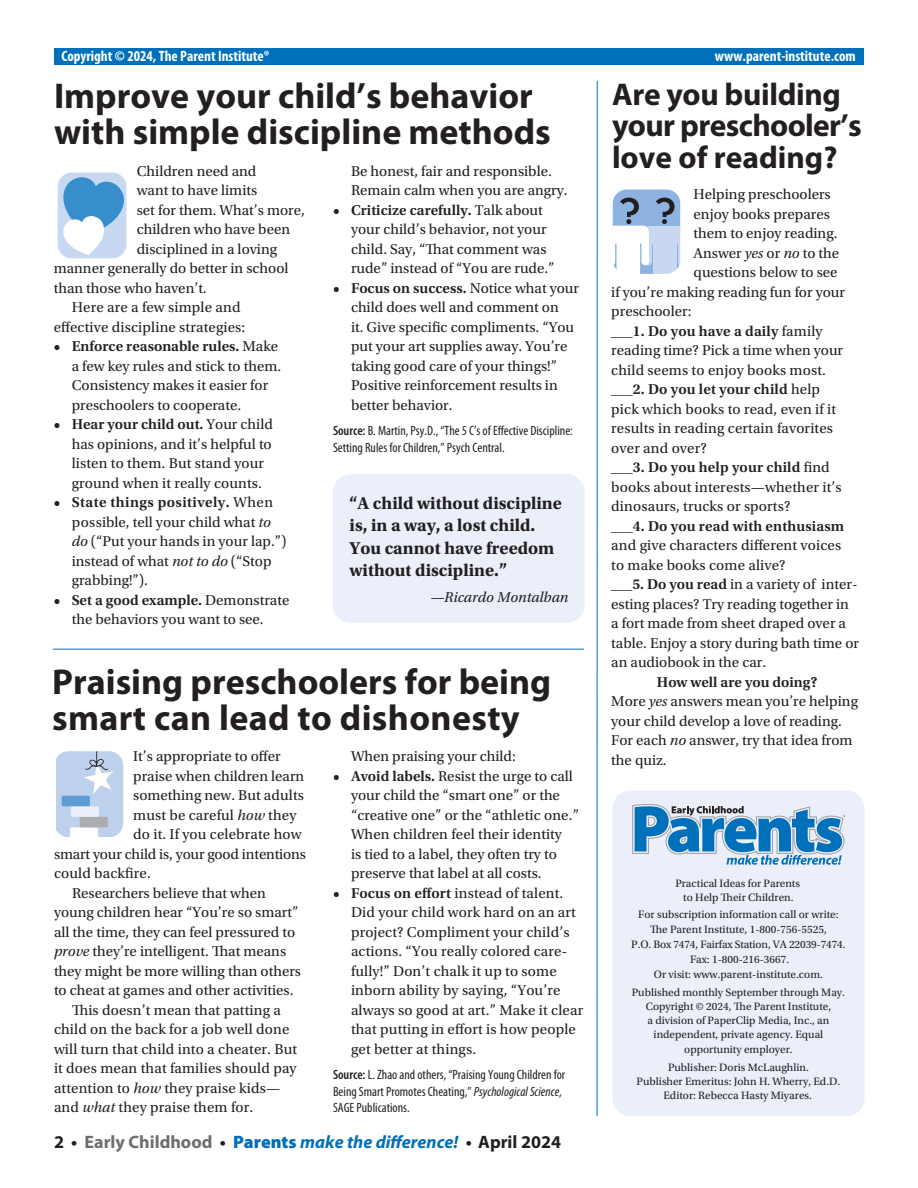
<style>
.page{position:relative;width:918px;height:1188px;background:#fff}
.page>*{position:absolute;margin:0;border:0;box-sizing:border-box;transform-origin:0 0}
.t1{font:700 36px/36px "Myriad Pro";color:#231f20}
.t2{font:700 31.5px/31.5px "Myriad Pro";letter-spacing:-.01em;color:#231f20}
.t3{font:700 18px/22.5px "Utopia Std";color:#231f20}
.t4{font:italic 700 18px "Myriad Pro";color:#0070ba}
.t5{font:15px/19.5px "Utopia Std";color:#231f20}
.t6{font:600 15px "Utopia Std";letter-spacing:.01em;color:#231f20}
.t7{font:700 condensed 15px "Myriad Pro";color:#fff}
.t8{font:italic 15px "Utopia Std";color:#231f20}
.t9{font:condensed 13.5px/16.5px "Myriad Pro";color:#231f20}
.t10{font:11.25px/14.1px "Utopia Std";color:#231f20;text-align:center}
.s1{font-weight:600}
.s2{font-style:italic}
.s3{font-weight:400}
.s4{font-style:normal;color:#231f20}
.s5{font-style:normal;color:#6c6d70}
.s6{font-weight:900;font-style:normal}
</style>
<div class="page">
<div style="left:612px;top:791px;width:252px;height:325px;background:#eaeff9;border-radius:18px"></div>
<svg style="left:632px;top:804px;width:213px;height:61px"></svg>
<div style="left:54px;top:49px;width:810px;height:16px;background:#0070ba"></div>
<hr style="left:53px;top:649px;width:531px;height:1px;background:#0070ba">
<hr style="left:597px;top:81px;width:1px;height:1035px;background:#0070ba">
<svg style="left:612px;top:189px;width:69px;height:85px"></svg>
<div style="left:333px;top:474px;width:252px;height:149px;background:#eaeff9;border-radius:18px"></div>
<svg style="left:57px;top:172px;width:70px;height:86px"></svg>
<svg style="left:56px;top:751px;width:68px;height:86px;background:#c0d2e9"></svg>
<p class="t7" style="left:62px;top:46px;width:210px">Copyright © 2024, The Parent Institute®</p>
<p class="t7" style="left:715px;top:46px;width:142px">www.parent-institute.com</p>
<h1 class="t1" style="left:54px;top:77px;width:498px">Improve your child’s behavior with simple discipline methods</h1>
<h2 class="t2" style="left:612px;top:77px;width:251px">Are you building your preschooler’s love of reading?</h2>
<p class="t5" style="left:137px;top:161px;width:121px">Children need and</p>
<p class="t5" style="left:137px;top:181px;width:122px">want to have limits</p>
<p class="t5" style="left:137px;top:200px;width:170px">set for them. What’s more,</p>
<p class="t5" style="left:137px;top:220px;width:155px">children who have been</p>
<p class="t5" style="left:137px;top:239px;width:142px">disciplined in a loving</p>
<p class="t5" style="left:54px;top:259px;width:236px">manner generally do better in school</p>
<p class="t5" style="left:54px;top:278px;width:155px">than those who haven’t.</p>
<p class="t5" style="left:72px;top:298px;width:170px">Here are a few simple and</p>
<p class="t5" style="left:54px;top:317px;width:193px">effective discipline strategies:</p>
<p class="t5" style="left:72px;top:337px;width:211px;text-indent:-18px"><span class="s1">• Enforce reasonable rules.</span> Make a few key rules and stick to them.<br>Consistency makes it easier for preschoolers to cooperate.</p>
<p class="t5" style="left:72px;top:415px;width:203px;text-indent:-18px"><span class="s1">• Hear your child out.</span> Your child has opinions, and it’s helpful to listen to them. But stand your ground when it really counts.</p>
<p class="t5" style="left:72px;top:493px;width:216px;text-indent:-18px"><span class="s1">• State things positively.</span> When possible, tell your child what <span class="s2">to do</span> (“Put your hands in your lap.”) instead of what <span class="s2">not to do</span> (“Stop grabbing!”).</p>
<p class="t5" style="left:54px;top:590px;width:237px;text-align:center"><span class="s1">• Set a good example.</span> Demonstrate the behaviors you want to see.</p>
<p class="t5" style="left:351px;top:162px;width:218px">Be honest, fair and responsible.<br>Remain calm when you are angry.</p>
<p class="t5" style="left:351px;top:201px;width:205px;text-indent:-18px"><span class="s1">• Criticize carefully.</span> Talk about your child’s behavior, not your child. Say, “That comment was rude” instead of “You are rude.”</p>
<p class="t5" style="left:351px;top:279px;width:230px;text-indent:-18px"><span class="s1">• Focus on success.</span> Notice what your child does well and comment on<br>it. Give specific compliments. “You put your art supplies away. You’re taking good care of your things!”<br>Positive reinforcement results in better behavior.</p>
<p class="t9" style="left:333px;top:423px;width:241px"><span class="s1">Source:</span> B. Martin, Psy.D., “The 5 C’s of Effective Discipline:<br>Setting Rules for Children,” Psych Central.</p>
<p class="t5" style="left:694px;top:185px;width:139px">Helping preschoolers</p>
<p class="t5" style="left:694px;top:204px;width:138px">enjoy books prepares</p>
<p class="t5" style="left:694px;top:224px;width:145px">them to enjoy reading.</p>
<p class="t5" style="left:694px;top:243px;width:147px">Answer <span class="s2">yes</span> or <span class="s2">no</span> to the</p>
<p class="t5" style="left:694px;top:263px;width:146px">questions below to see</p>
<p class="t5" style="left:611px;top:282px;width:235px">if you’re making reading fun for your</p>
<p class="t5" style="left:611px;top:302px;width:82px">preschooler:</p>
<p class="t6" style="left:611px;top:322px;width:213px">___1. Do you have a daily <span class="s3">family</span></p>
<p class="t5" style="left:611px;top:341px;width:233px">reading time? Pick a time when your</p>
<p class="t5" style="left:611px;top:360px;width:216px">child seems to enjoy books most.</p>
<p class="t6" style="left:611px;top:381px;width:210px">___2. Do you let your child <span class="s3">help</span></p>
<p class="t5" style="left:611px;top:399px;width:226px">pick which books to read, even if it</p>
<p class="t5" style="left:611px;top:419px;width:223px">results in reading certain favorites</p>
<p class="t5" style="left:611px;top:438px;width:97px">over and over?</p>
<p class="t6" style="left:611px;top:459px;width:220px">___3. Do you help your child <span class="s3">find</span></p>
<p class="t5" style="left:611px;top:477px;width:232px">books about interests—whether it’s</p>
<p class="t5" style="left:611px;top:497px;width:181px">dinosaurs, trucks or sports?</p>
<p class="t6" style="left:611px;top:517px;width:234px">___4. Do you read with enthusiasm</p>
<p class="t5" style="left:611px;top:536px;width:249px">and give characters different voices<br>to make books come alive?<br><span class="s1">___5. Do you read</span> in a variety of inter&shy;esting places? Try reading together in a fort made from sheet draped over a table. Enjoy a story during bath time or an audiobook in the car.</p>
<p class="t5" style="left:611px;top:672px;width:248px;text-indent:46px"><span class="s1">How well are you doing?<br></span>More <span class="s2">yes</span> answers mean you’re helping your child develop a love of reading.<br>For each <span class="s2">no</span> answer, try that idea from the quiz.</p>
<p class="t3" style="left:350px;top:492px;width:214px">“A child without discipline is, in a way, a lost child.<br>You cannot have freedom without discipline.”</p>
<p class="t8" style="left:430px;top:589px;width:140px">—Ricardo Montalban</p>
<h1 class="t1" style="left:52px;top:663px;width:501px">Praising preschoolers for being smart can lead to dishonesty</h1>
<p class="t5" style="left:133px;top:747px;width:149px">It’s appropriate to offer</p>
<p class="t5" style="left:133px;top:766px;width:173px">praise when children learn</p>
<p class="t5" style="left:133px;top:786px;width:172px">something new. But adults</p>
<p class="t5" style="left:133px;top:805px;width:165px">must be careful <span class="s2">how</span> they</p>
<p class="t5" style="left:133px;top:825px;width:170px">do it. If you celebrate how</p>
<p class="t5" style="left:54px;top:844px;width:254px">smart your child is, your good intentions</p>
<p class="t5" style="left:54px;top:864px;width:98px">could backfire.</p>
<p class="t5" style="left:72px;top:883px;width:195px">Researchers believe that when</p>
<p class="t5" style="left:54px;top:903px;width:246px">young children hear “You’re so smart”</p>
<p class="t5" style="left:54px;top:922px;width:243px">all the time, they can feel pressured to</p>
<p class="t5" style="left:54px;top:942px;width:234px"><span class="s2">prove</span> they’re intelligent. That means</p>
<p class="t5" style="left:54px;top:961px;width:249px">they might be more willing than others</p>
<p class="t5" style="left:54px;top:981px;width:241px">to cheat at games and other activities.</p>
<p class="t5" style="left:72px;top:1000px;width:210px">This doesn’t mean that patting a</p>
<p class="t5" style="left:54px;top:1020px;width:237px">child on the back for a job well done</p>
<p class="t5" style="left:54px;top:1039px;width:245px">will turn that child into a cheater. But</p>
<p class="t5" style="left:54px;top:1059px;width:244px">it does mean that families should pay</p>
<p class="t5" style="left:54px;top:1078px;width:228px">attention to <span class="s2">how</span> they praise kids—</p>
<p class="t5" style="left:54px;top:1098px;width:201px">and <span class="s2">what</span> they praise them for.</p>
<p class="t5" style="left:351px;top:747px;width:166px">When praising your child:</p>
<p class="t5" style="left:351px;top:766px;width:230px;text-indent:-18px"><span class="s1">• Avoid labels.</span> Resist the urge to call your child the “smart one” or the “creative one” or the “athletic one.” When children feel their identity<br>is tied to a label, they often try to preserve that label at all costs.</p>
<p class="t5" style="left:351px;top:883px;width:234px;text-indent:-18px"><span class="s1">• Focus on effort</span> instead of talent.<br>Did your child work hard on an art project? Compliment your child’s actions. “You really colored care&shy;fully!” Don’t chalk it up to some inborn ability by saying, “You’re always so good at art.” Make it clear that putting in effort is how people get better at things.</p>
<p class="t9" style="left:333px;top:1066px;width:234px"><span class="s1">Source:</span> L. Zhao and others, “Praising Young Children for<br>Being Smart Promotes Cheating,” <span class="s2">Psychological Science</span>,<br>SAGE Publications.</p>
<p class="t10" style="left:675px;top:876px;width:126px">Practical Ideas for Parents to Help Their Children.</p>
<p class="t10" style="left:631px;top:907px;width:216px;line-height:15px">For subscription information call or write:<br>The Parent Institute, 1-800-756-5525,<br>P.O. Box 7474, Fairfax Station, VA 22039-7474.<br>Fax: 1-800-216-3667.<br>Or visit: www.parent-institute.com.</p>
<p class="t10" style="left:632px;top:986px;width:215px">Published monthly September through May.<br>Copyright © 2024, The Parent Institute,<br>a division of PaperClip Media, Inc., an independent, private agency. Equal opportunity employer.</p>
<p class="t10" style="left:637px;top:1061px;width:205px">Publisher: Doris McLaughlin.<br>Publisher Emeritus: John H. Wherry, Ed.D.<br>Editor: Rebecca Hasty Miyares.</p>
<p class="t4" style="left:54px;top:1130px;width:509px"><span class="s4">2 •</span> <span class="s5">Early Childhood</span> <span class="s4">•</span> <span class="s6">Parents</span> make the difference! <span class="s4">• April 2024</span></p>
</div>
